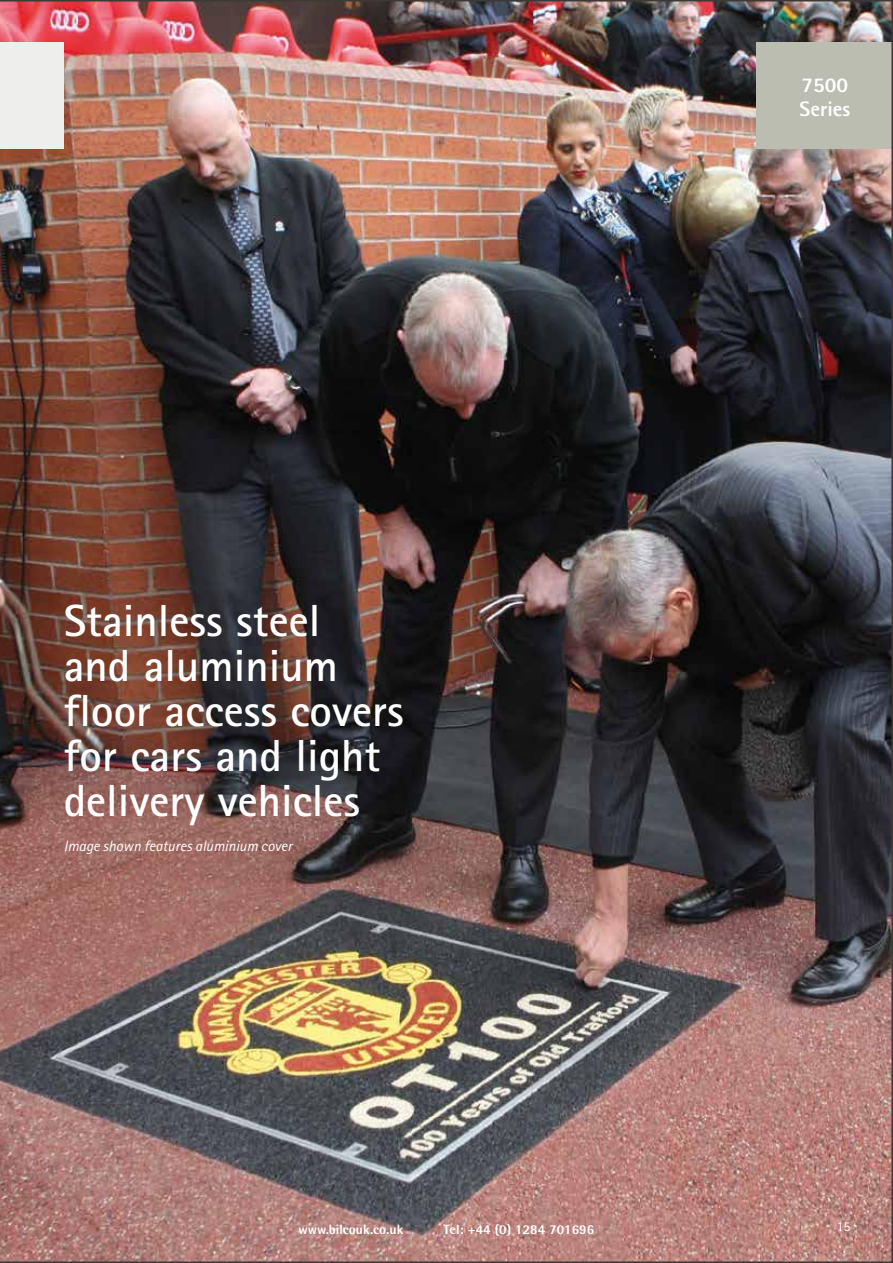
<style>
.page{position:relative;width:893px;height:1263px;background:#fff}
.page>*{position:absolute;margin:0;border:0;box-sizing:border-box;transform-origin:0 0}
.t1{font:700 45px/45px "Rotis Sans Serif";color:#fff}
.t2{font:800 21px/24px "Rotis Sans Serif";color:#fff}
.t3{font:italic 15px "Rotis Sans Serif";color:#fff}
.t4{font:800 13.5px "Rotis Semi Sans";color:#fff}
.t5{font:13.5px "Rotis Sans Serif";color:#fff}
</style>
<div class="page">
<img style="left:0;top:0;width:893px;height:1263px">
<p class="t1" style="left:64px;top:597px;width:341px">Stainless steel<br>and aluminium floor access covers for cars and light delivery vehicles</p>
<p class="t3" style="left:64px;top:837px;width:230px">Image shown features aluminium cover</p>
<p class="t4" style="left:299px;top:1220px;width:106px">www.bilcouk.co.uk</p>
<p class="t4" style="left:444px;top:1220px;width:152px">Tel: +44 (0) 1284 701696</p>
<p class="t2" style="left:799px;top:73px;width:52px">7500<br>Series</p>
<p class="t5" style="left:837px;top:1219px;width:15px">15</p>
</div>
